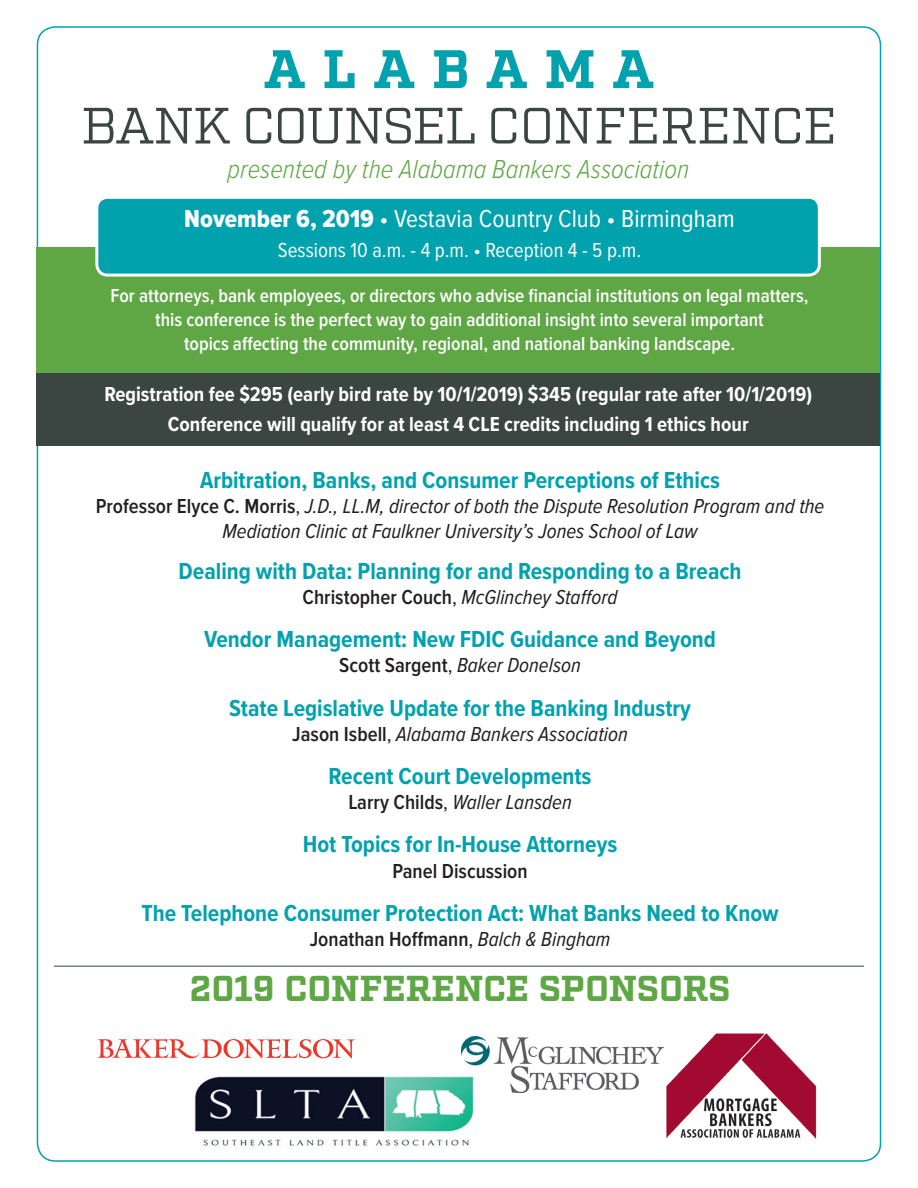
<style>
.page{position:relative;width:918px;height:1188px;background:#fff}
.page>*{position:absolute;margin:0;border:0;box-sizing:border-box;transform-origin:0 0}
.t1{font:700 54px "Factoria";letter-spacing:.31em;color:#00a2ae}
.t2{font:51px "Factoria";letter-spacing:-.01em;color:#3b4542}
.t3{font:700 36px "Factoria";letter-spacing:-.005em;color:#5ea744}
.t4{font:italic 300 27px "Proxima Nova Cond";color:#5ea744}
.t5{font:25.5px "Proxima Nova Cond";color:#fff}
.t6{font:700 24px "Proxima Nova Cond";color:#00a2ae}
.t7{font:italic 21px/25.2px "Proxima Nova Cond";color:#231f20;text-align:center}
.t8{font:700 21px/30px "Proxima Nova Cond";color:#fff;text-align:center}
.t9{font:600 21px "Proxima Nova Cond";color:#231f20}
.t10{font:21px "Proxima Nova Cond";color:#fff}
.t11{font:600 19.5px/24px "Proxima Nova Cond";color:#fff;text-align:center}
.s1{font-family:"Proxima Nova Cond Extrabld"}
.s2{font-weight:600;font-style:normal}
.s3{font-style:normal}
.s4{font-weight:400}
.s5{font-weight:400;font-style:italic}
</style>
<div class="page">
<div style="left:37px;top:247px;width:843px;height:129px;background:#5ea744"></div>
<div style="left:97px;top:197px;width:722px;height:78px;background:#00a2ae;border-radius:11px"></div>
<div style="left:95px;top:196px;width:726px;height:81px;border:3px solid #fff;border-radius:11px"></div>
<div style="left:37px;top:373px;width:843px;height:73px;background:#3b4542"></div>
<hr style="left:54px;top:966px;width:810px;height:1px;background:#3b4542">
<img style="left:663px;top:1033px;width:154px;height:106px">
<svg style="left:97px;top:1039px;width:258px;height:19px"></svg>
<img style="left:461px;top:1037px;width:202px;height:55px">
<img style="left:194px;top:1074px;width:298px;height:72px">
<h1 class="t1" style="left:264px;top:37px;width:392px">ALABAMA</h1>
<h2 class="t2" style="left:81px;top:96px;width:757px">BANK COUNSEL CONFERENCE</h2>
<p class="t4" style="left:228px;top:149px;width:463px">presented by the Alabama Bankers Association</p>
<p class="t5" style="left:184px;top:200px;width:552px"><span class="s1">November 6, 2019</span> • Vestavia Country Club • Birmingham</p>
<p class="t10" style="left:278px;top:235px;width:365px">Sessions 10 a.m. - 4 p.m. • Reception 4 - 5 p.m.</p>
<p class="t11" style="left:110px;top:285px;width:700px">For attorneys, bank employees, or directors who advise financial institutions on legal matters, this conference is the perfect way to gain additional insight into several important<br>topics affecting the community, regional, and national banking landscape.</p>
<p class="t8" style="left:104px;top:378px;width:709px">Registration fee $295 (early bird rate by 10/1/2019) $345 (regular rate after 10/1/2019)<br>Conference will qualify for at least 4 CLE credits including 1 ethics hour</p>
<p class="t6" style="left:200px;top:462px;width:521px">Arbitration, Banks, and Consumer Perceptions of Ethics</p>
<p class="t7" style="left:96px;top:494px;width:730px"><span class="s2">Professor Elyce C. Morris</span><span class="s3">,</span> J.D., LL.M, director of both the Dispute Resolution Program and the<br>Mediation Clinic at Faulkner University’s Jones School of Law</p>
<p class="t6" style="left:179px;top:553px;width:565px">Dealing with Data: Planning for and Responding to a Breach</p>
<p class="t7" style="left:303px;top:585px;width:316px"><span class="s2">Christopher Couch</span><span class="s3">,</span> McGlinchey Stafford</p>
<p class="t6" style="left:204px;top:622px;width:513px">Vendor Management: New FDIC Guidance and Beyond</p>
<p class="t7" style="left:339px;top:654px;width:243px"><span class="s2">Scott Sargent</span><span class="s3">,</span> Baker Donelson</p>
<p class="t6" style="left:229px;top:690px;width:463px">State Legislative Update for the Banking Industry</p>
<p class="t7" style="left:292px;top:722px;width:337px"><span class="s2">Jason Isbell</span><span class="s3">,</span> Alabama Bankers Association</p>
<p class="t6" style="left:329px;top:758px;width:264px">Recent Court Developments</p>
<p class="t7" style="left:348px;top:791px;width:225px"><span class="s2">Larry Childs</span><span class="s3">,</span> Waller Lansden</p>
<p class="t6" style="left:303px;top:827px;width:316px">Hot Topics for In-House Attorneys</p>
<p class="t9" style="left:392px;top:859px;width:137px">Panel Discussion</p>
<p class="t6" style="left:141px;top:895px;width:639px">The Telephone Consumer Protection Act: What Banks Need to Know</p>
<p class="t9" style="left:310px;top:927px;width:302px">Jonathan Hoffmann<span class="s4">,</span> <span class="s5">Balch &amp; Bingham</span></p>
<h3 class="t3" style="left:190px;top:967px;width:543px">2019 CONFERENCE SPONSORS</h3>
</div>
